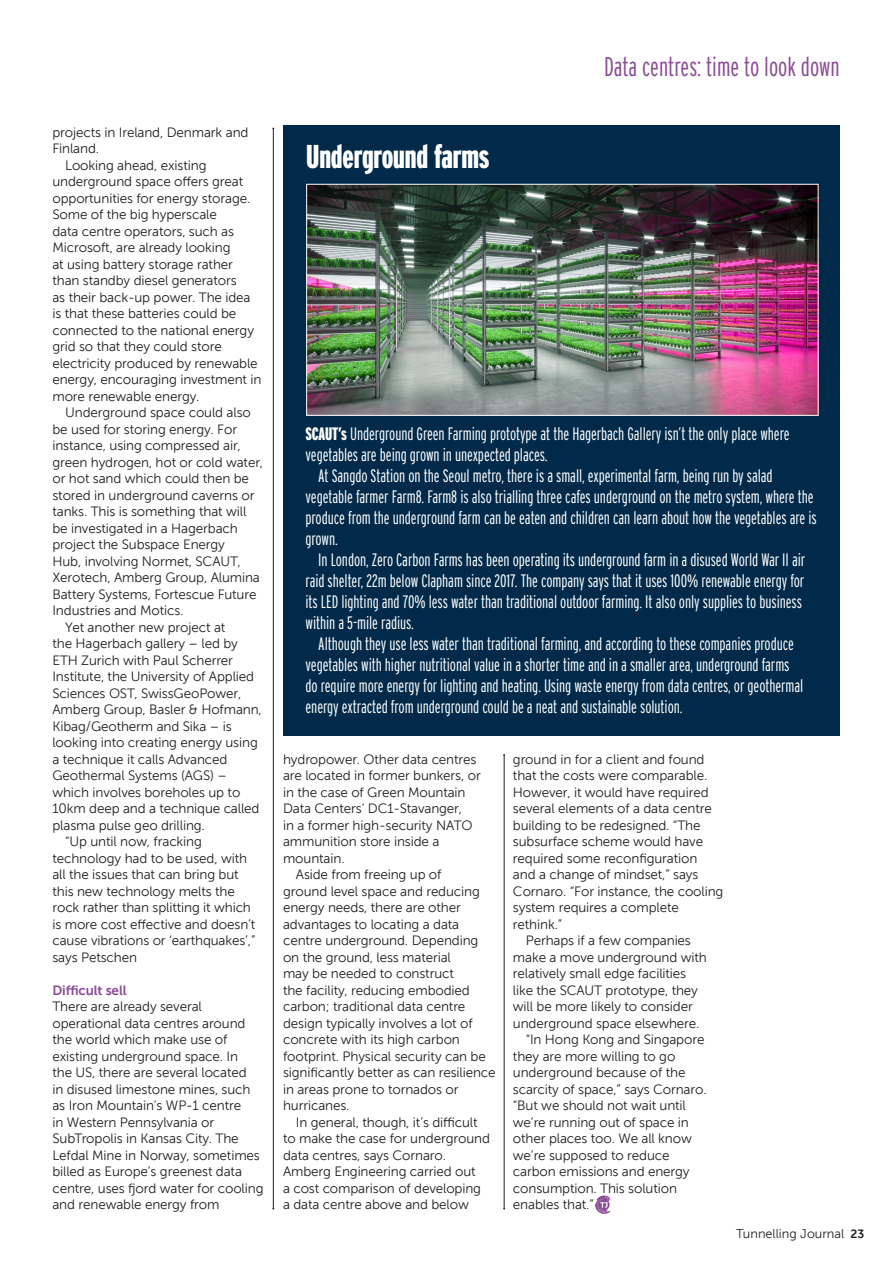
<style>
.page{position:relative;width:893px;height:1263px;background:#fff}
.page>*{position:absolute;margin:0;border:0;box-sizing:border-box;transform-origin:0 0}
.t1{font:900 33px "Interstate Compressed";letter-spacing:-.005em;color:#fff}
.t2{font:300 27px "Interstate Compressed";color:#8b4c96}
.t3{font:300 18px/21px "Interstate Compressed";letter-spacing:-.005em;color:#fff}
.t4{font:13.5px/16.5px "Museo Sans 300";letter-spacing:-.01em;color:#231f20}
.t5{font:13.5px "Museo Sans 700";letter-spacing:-.01em;color:#8b4c96}
.t6{font:12.75px "Museo Sans 300";color:#231f20}
.s1{font-weight:900}
.s2{font-family:"Museo Sans 700";font-size:12px}
</style>
<div class="page">
<div style="left:283px;top:126px;width:557px;height:610px;background:#012a4a"></div>
<img style="left:308px;top:186px;width:508px;height:228px">
<div style="left:306px;top:184px;width:512px;height:232px;border:1px solid #fff"></div>
<hr style="left:273px;top:128px;width:1px;height:1080px;background:#231f20">
<hr style="left:504px;top:755px;width:1px;height:453px;background:#231f20">
<svg style="left:595px;top:1195px;width:16px;height:18px"></svg>
<p class="t4" style="left:52px;top:124px;width:198px">projects in Ireland, Denmark and<br>Finland.</p>
<p class="t4" style="left:52px;top:157px;width:211px;text-indent:13px">Looking ahead, existing underground space offers great opportunities for energy storage.<br>Some of the big hyperscale<br>data centre operators, such as<br>Microsoft, are already looking<br>at using battery storage rather than standby diesel generators<br>as their back-up power. The idea is that these batteries could be connected to the national energy grid so that they could store electricity produced by renewable energy, encouraging investment in more renewable energy.</p>
<p class="t4" style="left:52px;top:404px;width:212px;text-indent:13px">Underground space could also be used for storing energy. For instance, using compressed air, green hydrogen, hot or cold water, or hot sand which could then be stored in underground caverns or tanks. This is something that will be investigated in a Hagerbach project the Subspace Energy<br>Hub, involving Normet, SCAUT,<br>Xerotech, Amberg Group, Alumina<br>Battery Systems, Fortescue Future<br>Industries and Motics.</p>
<p class="t4" style="left:52px;top:619px;width:211px;text-indent:13px">Yet another new project at<br>the Hagerbach gallery – led by<br>ETH Zurich with Paul Scherrer<br>Institute, the University of Applied<br>Sciences OST, SwissGeoPower,<br>Amberg Group, Basler &amp; Hofmann,<br>Kibag/Geotherm and Sika – is looking into creating energy using a technique it calls Advanced<br>Geothermal Systems (AGS) – which involves boreholes up to<br>10km deep and a technique called plasma pulse geo drilling.</p>
<p class="t4" style="left:52px;top:833px;width:205px;text-indent:13px">“Up until now, fracking technology had to be used, with all the issues that can bring but this new technology melts the rock rather than splitting it which is more cost effective and doesn’t cause vibrations or ‘earthquakes’,” says Petschen</p>
<p class="t5" style="left:52px;top:982px;width:76px">Difficult sell</p>
<p class="t4" style="left:52px;top:998px;width:213px">There are already several operational data centres around the world which make use of existing underground space. In<br>the US, there are several located<br>in disused limestone mines, such as Iron Mountain’s WP-1 centre<br>in Western Pennsylvania or<br>SubTropolis in Kansas City. The<br>Lefdal Mine in Norway, sometimes billed as Europe’s greenest data centre, uses fjord water for cooling and renewable energy from</p>
<p class="t1" style="left:306px;top:139px;width:185px">Underground farms</p>
<p class="t2" style="left:604px;top:51px;width:237px">Data centres: time to look down</p>
<p class="t3" style="left:306px;top:423px;width:486px"><span class="s1">SCAUT’s</span> Underground Green Farming prototype at the Hagerbach Gallery isn’t the only place where vegetables are being grown in unexpected places.</p>
<p class="t3" style="left:306px;top:465px;width:513px;text-indent:13px">At Sangdo Station on the Seoul metro, there is a small, experimental farm, being run by salad vegetable farmer Farm8. Farm8 is also trialling three cafes underground on the metro system, where the produce from the underground farm can be eaten and children can learn about how the vegetables are is grown.</p>
<p class="t3" style="left:306px;top:549px;width:501px;text-indent:13px">In London, Zero Carbon Farms has been operating its underground farm in a disused World War II air raid shelter, 22m below Clapham since 2017. The company says that it uses 100% renewable energy for its LED lighting and 70% less water than traditional outdoor farming. It also only supplies to business within a 5-mile radius.</p>
<p class="t3" style="left:306px;top:633px;width:499px;text-indent:13px">Although they use less water than traditional farming, and according to these companies produce vegetables with higher nutritional value in a shorter time and in a smaller area, underground farms do require more energy for lighting and heating. Using waste energy from data centres, or geothermal energy extracted from underground could be a neat and sustainable solution.</p>
<p class="t4" style="left:283px;top:751px;width:199px">hydropower. Other data centres are located in former bunkers, or in the case of Green Mountain<br>Data Centers’ DC1-Stavanger,<br>in a former high-security NATO ammunition store inside a mountain.</p>
<p class="t4" style="left:283px;top:866px;width:214px;text-indent:13px">Aside from freeing up of<br>ground level space and reducing energy needs, there are other advantages to locating a data centre underground. Depending on the ground, less material<br>may be needed to construct<br>the facility, reducing embodied carbon; traditional data centre design typically involves a lot of concrete with its high carbon footprint. Physical security can be significantly better as can resilience in areas prone to tornados or hurricanes.</p>
<p class="t4" style="left:283px;top:1114px;width:208px;text-indent:13px">In general, though, it’s difficult to make the case for underground data centres, says Cornaro.<br>Amberg Engineering carried out<br>a cost comparison of developing a data centre above and below</p>
<p class="t4" style="left:513px;top:751px;width:212px">ground in for a client and found that the costs were comparable.<br>However, it would have required several elements of a data centre building to be redesigned. “The subsurface scheme would have required some reconfiguration and a change of mindset,” says<br>Cornaro. “For instance, the cooling system requires a complete rethink.”</p>
<p class="t4" style="left:513px;top:932px;width:195px;text-indent:13px">Perhaps if a few companies make a move underground with relatively small edge facilities like the SCAUT prototype, they will be more likely to consider underground space elsewhere.</p>
<p class="t4" style="left:513px;top:1031px;width:195px;text-indent:13px">“In Hong Kong and Singapore they are more willing to go underground because of the scarcity of space,” says Cornaro. “But we should not wait until we’re running out of space in other places too. We all know we’re supposed to reduce carbon emissions and energy consumption. This solution enables that.”</p>
<p class="t6" style="left:736px;top:1226px;width:130px">Tunnelling Journal <span class="s2">23</span></p>
</div>
